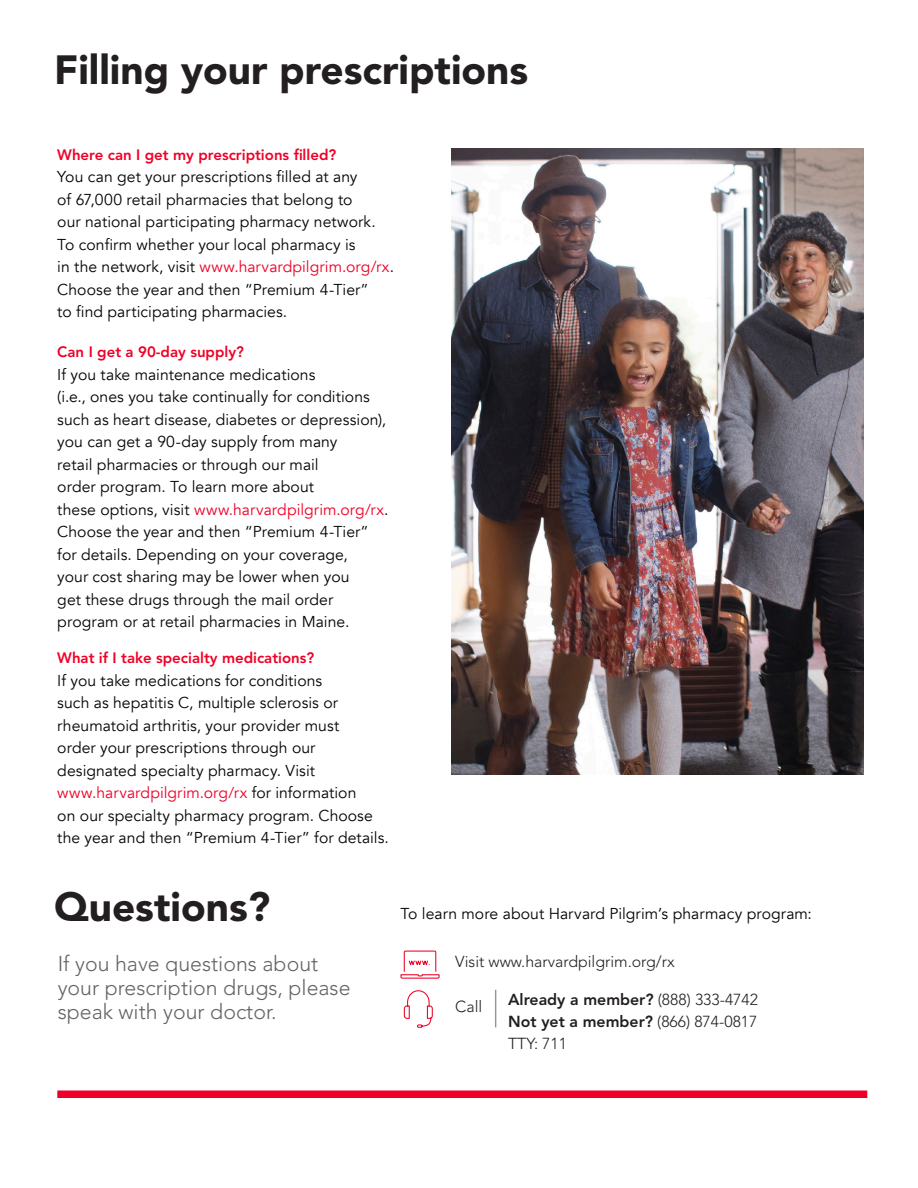
<style>
.page{position:relative;width:918px;height:1188px;background:#fff}
.page>*{position:absolute;margin:0;border:0;box-sizing:border-box;transform-origin:0 0}
.Quotation_Headline{font:900 40.5px "Avenir LT Std";color:#231f20}
.Light_Larger{font:300 21.3px/24.2px "Avenir LT Std";color:#636366}
._32_35_Cover_Quote_H{font:800 15.9px "Avenir LT Std";color:#231f20}
._32_35_Cover_Quote_H-2{font:300 15.9px "Avenir LT Std";color:#231f20}
.Value_Proposition_Br{font:15.75px/22.5px "Avenir";letter-spacing:.005em;color:#040503}
.Body_Subhead{font:800 15px "Avenir LT Std";color:#ef0027}
.s1{color:#ef0027}
.s2{font-weight:300}
</style>
<div class="page">
<img style="left:452px;top:148px;width:412px;height:627px">
<svg style="left:403px;top:990px;width:30px;height:38px"></svg>
<svg style="left:400px;top:950px;width:40px;height:29px"></svg>
<hr style="left:495px;top:990px;width:1px;height:37px;background:#939598">
<div style="left:57px;top:1090px;width:810px;height:8px;background:#ef0027"></div>
<p class="Quotation_Headline" style="left:54px;top:46px;width:475px">Filling your prescriptions</p>
<p class="Body_Subhead" style="left:57px;top:146px;width:280px">Where can I get my prescriptions filled?</p>
<p class="Value_Proposition_Br" style="left:57px;top:166px;width:338px">You can get your prescriptions filled at any<br>of 67,000 retail pharmacies that belong to<br>our national participating pharmacy network.<br>To confirm whether your local pharmacy is<br>in the network, visit <span class="s1">www.harvardpilgrim.org/rx</span>.<br>Choose the year and then “Premium 4-Tier”<br>to find participating pharmacies.</p>
<p class="Body_Subhead" style="left:57px;top:343px;width:188px">Can I get a 90-day supply?</p>
<p class="Value_Proposition_Br" style="left:57px;top:364px;width:333px">If you take maintenance medications<br>(i.e., ones you take continually for conditions such as heart disease, diabetes or depression), you can get a 90-day supply from many<br>retail pharmacies or through our mail<br>order program. To learn more about<br>these options, visit <span class="s1">www.harvardpilgrim.org/rx</span>.<br>Choose the year and then “Premium 4-Tier” for details. Depending on your coverage,<br>your cost sharing may be lower when you<br>get these drugs through the mail order program or at retail pharmacies in Maine.</p>
<p class="Body_Subhead" style="left:57px;top:649px;width:258px">What if I take specialty medications?</p>
<p class="Value_Proposition_Br" style="left:57px;top:669px;width:333px">If you take medications for conditions<br>such as hepatitis C, multiple sclerosis or rheumatoid arthritis, your provider must<br>order your prescriptions through our designated specialty pharmacy. Visit <span class="s1">www.harvardpilgrim.org/rx</span> for information<br>on our specialty pharmacy program. Choose the year and then “Premium 4-Tier” for details.</p>
<p class="Quotation_Headline" style="left:54px;top:882px;width:217px">Questions?</p>
<p class="Light_Larger" style="left:58px;top:951px;width:294px">If you have questions about your prescription drugs, please speak with your doctor.</p>
<p class="Value_Proposition_Br" style="left:400px;top:902px;width:413px">To learn more about Harvard Pilgrim’s pharmacy program:</p>
<p class="_32_35_Cover_Quote_H-2" style="left:455px;top:952px;width:221px">Visit www.harvardpilgrim.org/rx</p>
<p class="_32_35_Cover_Quote_H-2" style="left:455px;top:997px;width:29px">Call</p>
<p class="_32_35_Cover_Quote_H" style="left:508px;top:990px;width:251px">Already a member? <span class="s2">(888) 333-4742</span></p>
<p class="_32_35_Cover_Quote_H" style="left:508px;top:1012px;width:251px">Not yet a member? <span class="s2">(866) 874-0817</span></p>
<p class="_32_35_Cover_Quote_H-2" style="left:508px;top:1035px;width:60px">TTY: 711</p>
</div>
